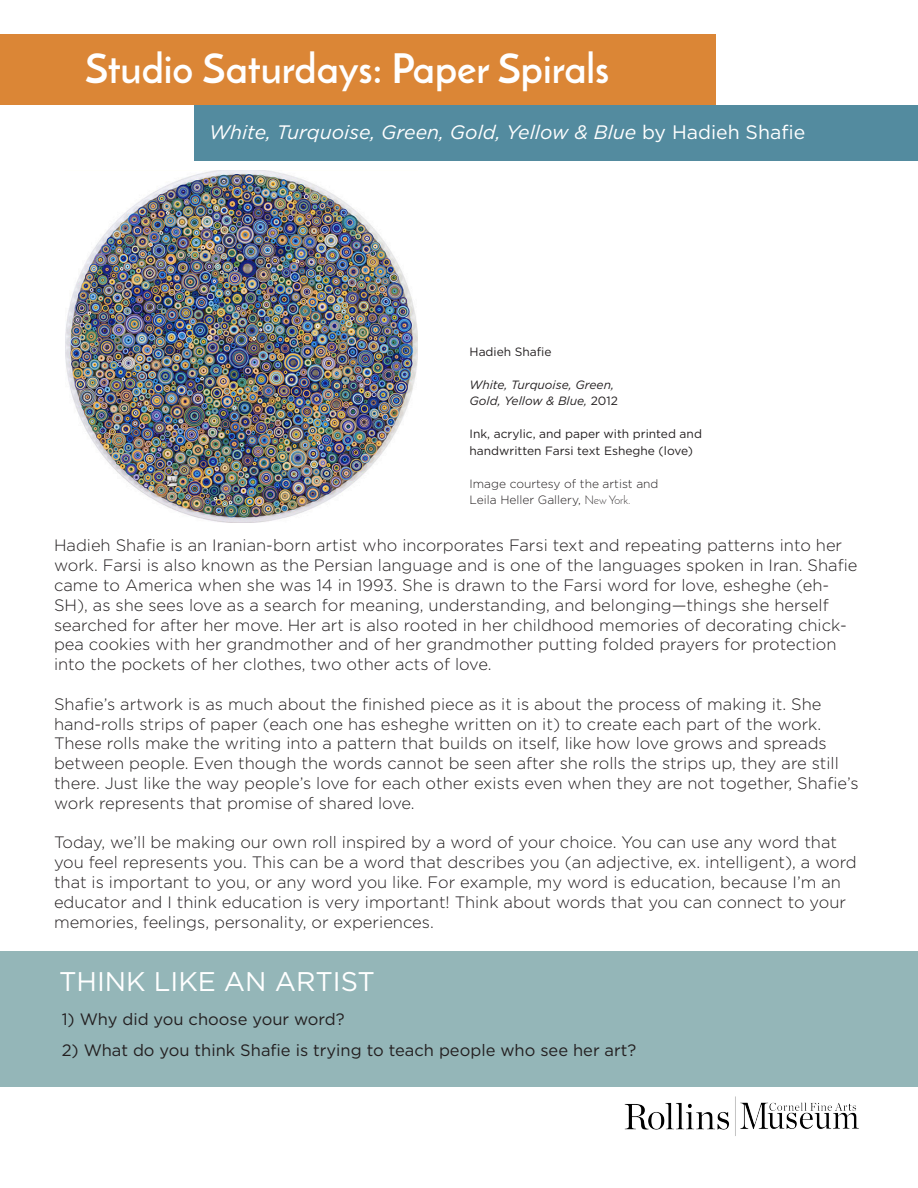
<style>
.page{position:relative;width:918px;height:1188px;background:#fff}
.page>*{position:absolute;margin:0;border:0;box-sizing:border-box;transform-origin:0 0}
.t1{font:700 40.5px "Josefin Sans";color:#fff}
.t2{font:27px "Gotham";color:#fff}
.t3{font:italic 19.5px "Gotham";color:#fff}
.t4{font:300 16.5px/19.8px "Gotham";color:#231f20}
.t5{font:16.5px "Gotham";color:#231f20}
.t6{font:12px "Gotham";color:#231f20}
.t7{font:300 12px "Gotham";color:#231f20}
.t8{font:italic 12px "Gotham";color:#231f20}
.s1{font-style:normal}
.s2{font-family:"Josefin Sans"}
</style>
<div class="page">
<div style="left:194px;top:105px;width:724px;height:56px;background:#538b9f"></div>
<div style="left:0;top:34px;width:716px;height:71px;background:#db8636"></div>
<img style="left:65px;top:170px;width:353px;height:352px">
<div style="left:0;top:951px;width:918px;height:135px;background:#94b6b8"></div>
<img style="left:624px;top:1096px;width:235px;height:40px">
<p class="t1" style="left:85px;top:44px;width:526px">Studio Saturdays: Paper Spirals</p>
<p class="t3" style="left:209px;top:120px;width:598px">White, Turquoise, Green, Gold, Yellow &amp; Blue <span class="s1">by Hadieh Shafie</span></p>
<p class="t6" style="left:470px;top:344px;width:83px">Hadieh Shafie</p>
<p class="t8" style="left:470px;top:377px;width:146px">White, Turquoise, Green,</p>
<p class="t8" style="left:470px;top:393px;width:150px">Gold, Yellow &amp; Blue, <span class="s1">2012</span></p>
<p class="t6" style="left:470px;top:426px;width:234px">Ink, acrylic, and paper with printed and</p>
<p class="t6" style="left:470px;top:443px;width:225px">handwritten Farsi text Esheghe (love)</p>
<p class="t7" style="left:470px;top:476px;width:190px">Image courtesy of the artist and</p>
<p class="t7" style="left:470px;top:492px;width:162px">Leila Heller Gallery, <span class="s2">New York.</span></p>
<p class="t4" style="left:54px;top:535px;width:805px">Hadieh Shafie is an Iranian-born artist who incorporates Farsi text and repeating patterns into her work. Farsi is also known as the Persian language and is one of the languages spoken in Iran. Shafie came to America when she was 14 in 1993. She is drawn to the Farsi word for love, esheghe (eh-SH), as she sees love as a search for meaning, understanding, and belonging—things she herself searched for after her move. Her art is also rooted in her childhood memories of decorating chick&shy;pea cookies with her grandmother and of her grandmother putting folded prayers for protection into the pockets of her clothes, two other acts of love.</p>
<p class="t4" style="left:54px;top:694px;width:806px">Shafie’s artwork is as much about the finished piece as it is about the process of making it. She hand-rolls strips of paper (each one has esheghe written on it) to create each part of the work.<br>These rolls make the writing into a pattern that builds on itself, like how love grows and spreads between people. Even though the words cannot be seen after she rolls the strips up, they are still there. Just like the way people’s love for each other exists even when they are not together, Shafie’s work represents that promise of shared love.</p>
<p class="t4" style="left:54px;top:832px;width:804px">Today, we’ll be making our own roll inspired by a word of your choice. You can use any word that you feel represents you. This can be a word that describes you (an adjective, ex. intelligent), a word that is important to you, or any word you like. For example, my word is education, because I’m an educator and I think education is very important! Think about words that you can connect to your memories, feelings, personality, or experiences.</p>
<p class="t2" style="left:59px;top:964px;width:318px">THINK LIKE AN ARTIST</p>
<p class="t5" style="left:62px;top:1008px;width:285px">1) Why did you choose your word?</p>
<p class="t5" style="left:62px;top:1040px;width:576px">2) What do you think Shafie is trying to teach people who see her art?</p>
</div>
